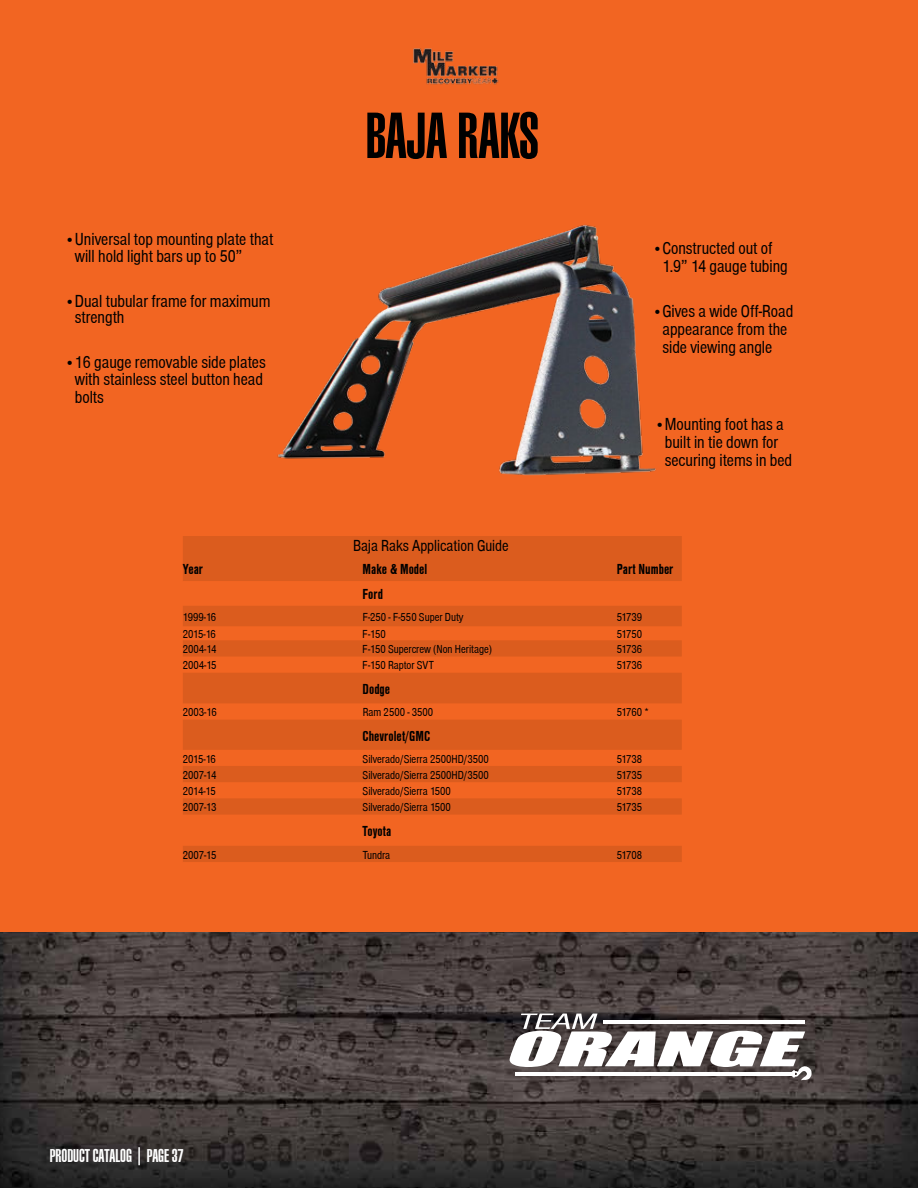
<style>
.page{position:relative;width:918px;height:1188px;background:#fff}
.page>*{position:absolute;margin:0;border:0;box-sizing:border-box;transform-origin:0 0}
.t1{font:900 extra-condensed 63px "Swiss 911 BT";color:#000}
.t2{font:condensed 18px/18px "Nimbus San T";color:#000}
.t3{font:900 extra-condensed 18px "Swiss 911 BT";color:#fff}
.t4{font:condensed 16.5px "Nimbus San T";color:#000}
.t5{font:700 condensed 15px "Nimbus San T";letter-spacing:.005em;color:#000}
.t6{font:condensed 12px "Nimbus San T";color:#000}
.s1{font-size:15px}
</style>
<div class="page">
<img style="left:0;top:932px;width:918px;height:256px">
<div style="left:0;top:0;width:918px;height:932px;background:#f26522"></div>
<img style="left:277px;top:224px;width:379px;height:252px">
<svg style="left:183px;top:536px;width:499px;height:326px;fill:#db5c1e"></svg>
<svg style="left:510px;top:1014px;width:302px;height:66px"></svg>
<hr style="left:603px;top:1021px;width:202px;height:3px;background:#fff">
<hr style="left:515px;top:1072px;width:279px;height:4px;background:#fff">
<img style="left:413px;top:48px;width:86px;height:37px">
<h2 class="t2" style="left:75px;top:231px;width:200px;line-height:16.5px;text-indent:-10px"><span class="s1">•</span>Universal top mounting plate that will hold light bars up to 50”</h2>
<h2 class="t2" style="left:75px;top:293px;width:197px;line-height:16.5px;text-indent:-10px"><span class="s1">•</span>Dual tubular frame for maximum strength</h2>
<h2 class="t2" style="left:75px;top:354px;width:192px;line-height:17.2px;text-indent:-10px"><span class="s1">•</span>16 gauge removable side plates with stainless steel button head bolts</h2>
<h1 class="t1" style="left:366px;top:101px;width:113px">BAJARAKS</h1>
<h3 class="t4" style="left:353px;top:537px;width:157px">Baja Raks Application Guide</h3>
<h2 class="t2" style="left:662px;top:239px;width:127px;text-indent:-10px"><span class="s1">•</span>Constructed out of<br>1.9” 14 gauge tubing</h2>
<h2 class="t2" style="left:662px;top:302px;width:132px;text-indent:-10px"><span class="s1">•</span>Gives a wide Off-Road appearance from the side viewing angle</h2>
<h2 class="t2" style="left:655px;top:415px;width:139px;text-align:center"><span class="s1">•</span>Mounting foot has a built in tie down for securing items in bed</h2>
<p class="t5" style="left:183px;top:560px;width:22px">Year</p>
<p class="t5" style="left:363px;top:560px;width:66px">Make &amp; Model</p>
<p class="t5" style="left:617px;top:560px;width:58px">Part Number</p>
<p class="t5" style="left:363px;top:586px;width:22px">Ford</p>
<p class="t6" style="left:183px;top:610px;width:35px">1999-16</p>
<p class="t6" style="left:363px;top:610px;width:102px">F-250 - F-550 Super Duty</p>
<p class="t6" style="left:617px;top:610px;width:27px">51739</p>
<p class="t6" style="left:183px;top:628px;width:35px">2015-16</p>
<p class="t6" style="left:363px;top:628px;width:25px">F-150</p>
<p class="t6" style="left:617px;top:628px;width:27px">51750</p>
<p class="t6" style="left:183px;top:643px;width:35px">2004-14</p>
<p class="t6" style="left:363px;top:643px;width:131px">F-150 Supercrew (Non Heritage)</p>
<p class="t6" style="left:617px;top:643px;width:27px">51736</p>
<p class="t6" style="left:183px;top:659px;width:35px">2004-15</p>
<p class="t6" style="left:363px;top:659px;width:73px">F-150 Raptor SVT</p>
<p class="t6" style="left:617px;top:659px;width:27px">51736</p>
<p class="t5" style="left:363px;top:681px;width:29px">Dodge</p>
<p class="t6" style="left:183px;top:706px;width:35px">2003-16</p>
<p class="t6" style="left:363px;top:706px;width:72px">Ram 2500 - 3500</p>
<p class="t6" style="left:617px;top:706px;width:33px">51760 *</p>
<p class="t5" style="left:363px;top:728px;width:61px">Chevrolet/GMC</p>
<p class="t6" style="left:183px;top:752px;width:35px">2015-16</p>
<p class="t6" style="left:363px;top:752px;width:128px">Silverado/Sierra 2500HD/3500</p>
<p class="t6" style="left:617px;top:752px;width:27px">51738</p>
<p class="t6" style="left:183px;top:768px;width:35px">2007-14</p>
<p class="t6" style="left:363px;top:768px;width:128px">Silverado/Sierra 2500HD/3500</p>
<p class="t6" style="left:617px;top:768px;width:27px">51735</p>
<p class="t6" style="left:183px;top:785px;width:34px">2014-15</p>
<p class="t6" style="left:363px;top:785px;width:90px">Silverado/Sierra 1500</p>
<p class="t6" style="left:617px;top:785px;width:27px">51738</p>
<p class="t6" style="left:183px;top:801px;width:35px">2007-13</p>
<p class="t6" style="left:363px;top:801px;width:90px">Silverado/Sierra 1500</p>
<p class="t6" style="left:617px;top:801px;width:27px">51735</p>
<p class="t5" style="left:363px;top:823px;width:30px">Toyota</p>
<p class="t6" style="left:183px;top:848px;width:35px">2007-15</p>
<p class="t6" style="left:363px;top:848px;width:29px">Tundra</p>
<p class="t6" style="left:617px;top:848px;width:27px">51708</p>
<h2 class="t3" style="left:50px;top:1146px;width:135px">PRODUCT CATALOG | PAGE 37</h2>
</div>
